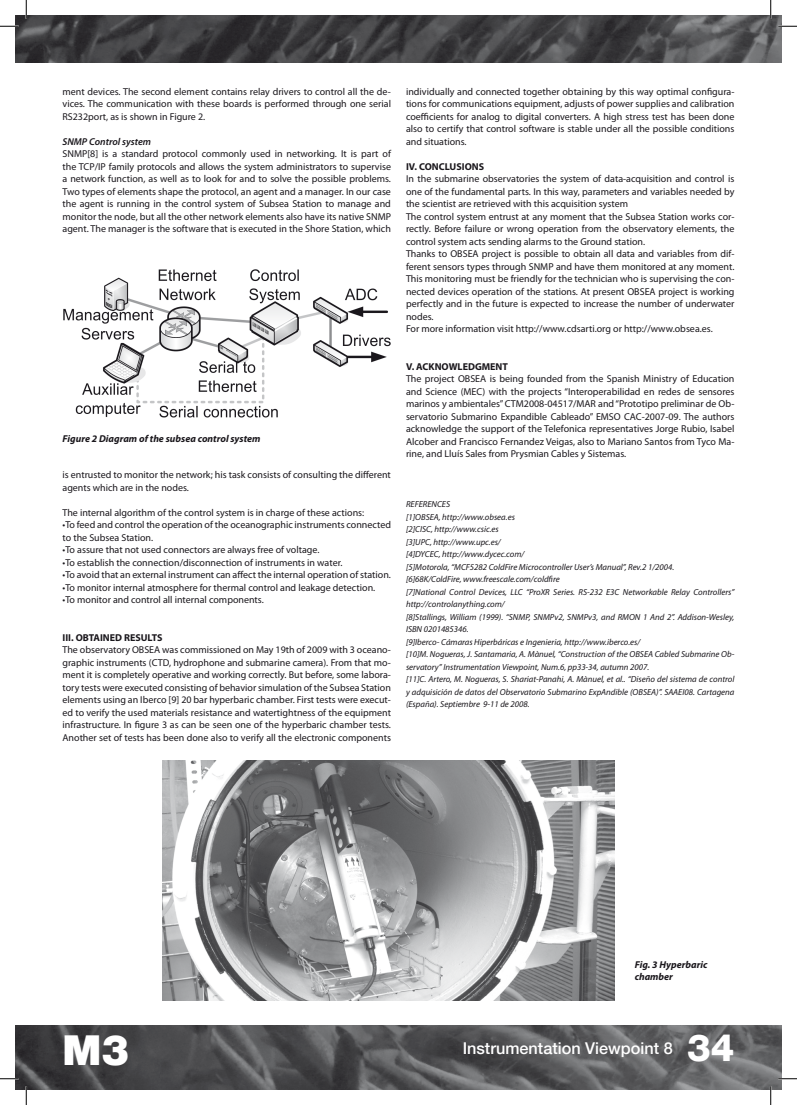
<style>
.page{position:relative;width:797px;height:1105px;background:#fff}
.page>*{position:absolute;margin:0;border:0;box-sizing:border-box;transform-origin:0 0}
.t1{font:900 41.25px "Helvetica Neue LT";color:#fff}
.t2{font:800 37.5px "Helvetica Neue LT";color:#fff}
.t3{font:500 16.25px "Helvetica Neue LT";color:#fff}
.t4{font:10px/12.5px "Myriad Pro";color:#1a171c;text-align:justify}
.t5{font:italic 700 10px/12px "Myriad Pro";color:#1a171c}
.t6{font:700 10px "Myriad Pro";color:#1a171c}
.t7{font:italic 600 10px "Myriad Pro";color:#1a171c}
.t8{font:italic 8.75px/12.5px "Myriad Pro";color:#1a171c}
</style>
<div class="page">
<img style="left:16px;top:16px;width:765px;height:46px">
<img style="left:16px;top:1026px;width:765px;height:63px">
<img style="left:63px;top:269px;width:328px;height:149px">
<img style="left:162px;top:760px;width:452px;height:241px">
<svg style="left:0;top:25px;width:19px;height:2px"></svg>
<svg style="left:778px;top:25px;width:19px;height:2px"></svg>
<svg style="left:0;top:1078px;width:19px;height:1px"></svg>
<svg style="left:778px;top:1078px;width:19px;height:1px"></svg>
<svg style="left:25px;top:0;width:2px;height:19px"></svg>
<svg style="left:25px;top:1086px;width:2px;height:19px"></svg>
<svg style="left:770px;top:0;width:1px;height:19px"></svg>
<svg style="left:770px;top:1086px;width:1px;height:19px"></svg>
<p class="t4" style="left:62px;top:85px;width:330px">ment devices. The second element contains relay drivers to control all the de&shy;vices. The communication with these boards is performed through one serial RS232port, as is shown in Figure 2.</p>
<p class="t7" style="left:62px;top:135px;width:90px">SNMP Control system</p>
<p class="t4" style="left:62px;top:147px;width:330px">SNMP[8] is a standard protocol commonly used in networking. It is part of the TCP/IP family protocols and allows the system administrators to supervise a network function, as well as to look for and to solve the possible problems.<br>Two types of elements shape the protocol, an agent and a manager. In our case the agent is running in the control system of Subsea Station to manage and monitor the node, but all the other network elements also have its native SNMP agent. The manager is the software that is executed in the Shore Station, which</p>
<p class="t5" style="left:62px;top:432px;width:199px">Figure 2 Diagram of the subsea control system</p>
<p class="t4" style="left:62px;top:468px;width:330px">is entrusted to monitor the network; his task consists of consulting the different agents which are in the nodes.</p>
<p class="t4" style="left:62px;top:506px;width:303px">The internal algorithm of the control system is in charge of these actions:</p>
<p class="t4" style="left:62px;top:518px;width:330px">•To feed and control the operation of the oceanographic instruments connected to the Subsea Station.</p>
<p class="t4" style="left:62px;top:543px;width:258px">•To assure that not used connectors are always free of voltage.</p>
<p class="t4" style="left:62px;top:556px;width:281px">•To establish the connection/disconnection of instruments in water.</p>
<p class="t4" style="left:62px;top:568px;width:330px">•To avoid that an external instrument can affect the internal operation of station.</p>
<p class="t4" style="left:62px;top:581px;width:314px">•To monitor internal atmosphere for thermal control and leakage detection.</p>
<p class="t4" style="left:62px;top:593px;width:203px">•To monitor and control all internal components.</p>
<p class="t6" style="left:62px;top:631px;width:101px">III. OBTAINED RESULTS</p>
<p class="t4" style="left:62px;top:643px;width:330px">The observatory OBSEA was commissioned on May 19th of 2009 with 3 oceano&shy;graphic instruments (CTD, hydrophone and submarine camera). From that mo&shy;ment it is completely operative and working correctly. But before, some labora&shy;tory tests were executed consisting of behavior simulation of the Subsea Station elements using an Iberco [9] 20 bar hyperbaric chamber. First tests were execut&shy;ed to verify the used materials resistance and watertightness of the equipment infrastructure. In figure 3 as can be seen one of the hyperbaric chamber tests.<br>Another set of tests has been done also to verify all the electronic components</p>
<p class="t4" style="left:406px;top:85px;width:330px">individually and connected together obtaining by this way optimal configura&shy;tions for communications equipment, adjusts of power supplies and calibration coefficients for analog to digital converters. A high stress test has been done also to certify that control software is stable under all the possible conditions and situations.</p>
<p class="t6" style="left:406px;top:160px;width:80px">IV. CONCLUSIONS</p>
<p class="t4" style="left:406px;top:172px;width:330px;text-align:left">In the submarine observatories the system of data-acquisition and control is one of the fundamental parts. In this way, parameters and variables needed by the scientist are retrieved with this acquisition system<br>The control system entrust at any moment that the Subsea Station works cor&shy;rectly. Before failure or wrong operation from the observatory elements, the control system acts sending alarms to the Ground station.<br>Thanks to OBSEA project is possible to obtain all data and variables from dif&shy;ferent sensors types through SNMP and have them monitored at any moment.<br>This monitoring must be friendly for the technician who is supervising the con&shy;nected devices operation of the stations. At present OBSEA project is working perfectly and in the future is expected to increase the number of underwater nodes.<br>For more information visit http://www.cdsarti.org or http://www.obsea.es.</p>
<p class="t6" style="left:406px;top:360px;width:103px">V. ACKNOWLEDGMENT</p>
<p class="t4" style="left:406px;top:372px;width:330px">The project OBSEA is being founded from the Spanish Ministry of Education and Science (MEC) with the projects “Interoperabilidad en redes de sensores marinos y ambientales” CTM2008-04517/MAR and “Prototipo preliminar de Ob&shy;servatorio Submarino Expandible Cableado” EMSO CAC-2007-09. The authors acknowledge the support of the Telefonica representatives Jorge Rubio, Isabel Alcober and Francisco Fernandez Veigas, also to Mariano Santos from Tyco Ma&shy;rine, and Lluís Sales from Prysmian Cables y Sistemas.</p>
<p class="t8" style="left:406px;top:498px;width:330px">REFERENCES<br>[1]OBSEA, http://www.obsea.es<br>[2]CISC, http://www.csic.es<br>[3]UPC, http://www.upc.es/<br>[4]DYCEC, http://www.dycec.com/<br>[5]Motorola, “MCF5282 ColdFire Microcontroller User’s Manual”, Rev.2 1/2004.<br>[6]68K/ColdFire, www.freescale.com/coldfire<br>[7]National Control Devices, LLC “ProXR Series. RS-232 E3C Networkable Relay Controllers” http://controlanything.com/<br>[8]Stallings, William (1999). “SNMP, SNMPv2, SNMPv3, and RMON 1 And 2”. Addison-Wesley, ISBN 0201485346.<br>[9]Iberco- Cámaras Hiperbáricas e Ingenieria, http://www.iberco.es/<br>[10]M. Nogueras, J. Santamaria, A. Mànuel, “Construction of the OBSEA Cabled Submarine Ob&shy;servatory” Instrumentation Viewpoint, Num.6, pp33-34, autumn 2007.<br>[11]C. Artero, M. Nogueras, S. Shariat-Panahi, A. Mànuel, et al.. “Diseño del sistema de control y adquisición de datos del Observatorio Submarino ExpAndible (OBSEA)”. SAAEI08. Cartagena (España). Septiembre 9-11 de 2008.</p>
<p class="t5" style="left:634px;top:959px;width:74px">Fig. 3 Hyperbaric chamber</p>
<h1 class="t1" style="left:62px;top:1026px;width:68px">m3</h1>
<h3 class="t3" style="left:462px;top:1039px;width:211px">Instrumentation Viewpoint 8</h3>
<h2 class="t2" style="left:687px;top:1026px;width:49px">34</h2>
</div>
